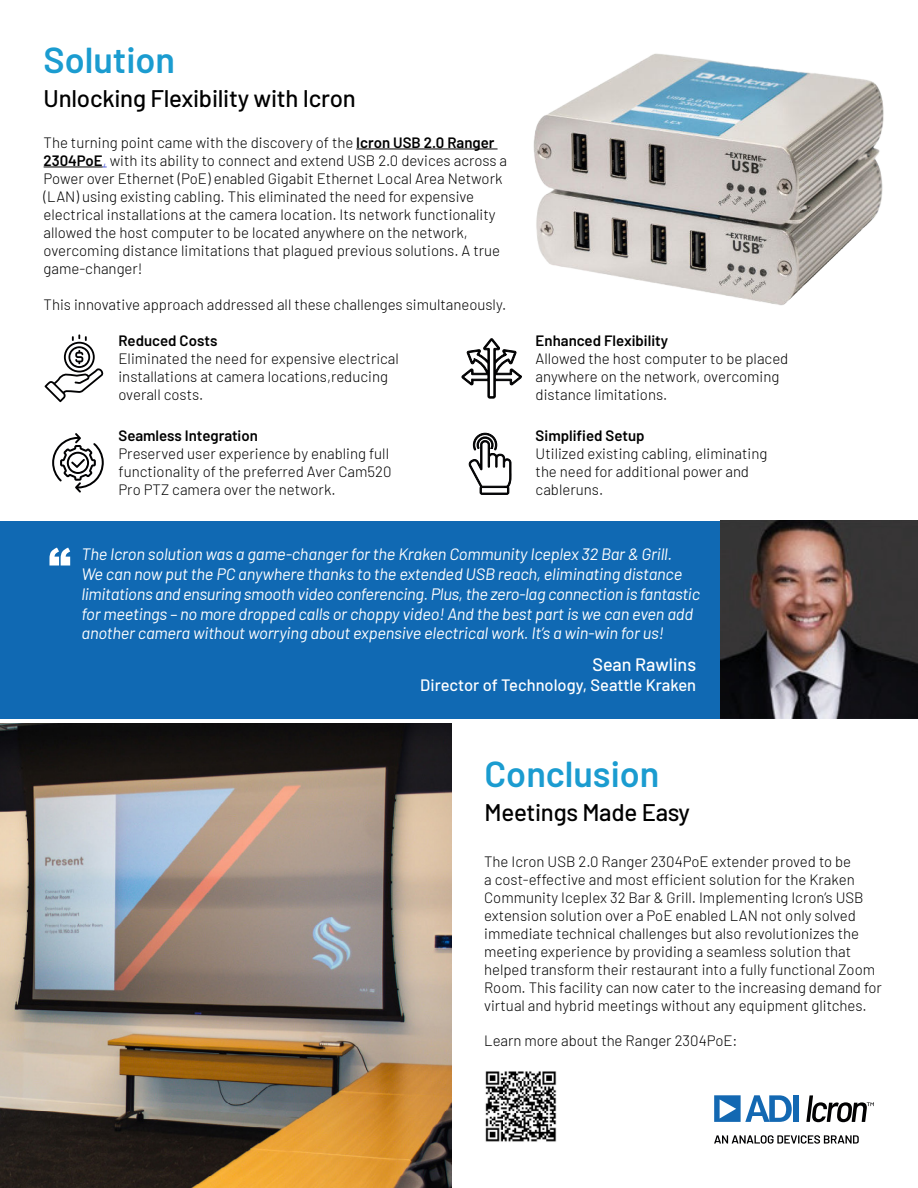
<style>
.page{position:relative;width:918px;height:1188px;background:#fff}
.page>*{position:absolute;margin:0;border:0;box-sizing:border-box;transform-origin:0 0}
.t1{font:600 36px "Barlow";color:#1b9cd0}
.t2{font:500 24px "Barlow";letter-spacing:-.01em;color:#000}
.t3{font:500 18px "Barlow";color:#fff}
.t4{font:italic 16.5px/19.8px "Barlow";letter-spacing:-.01em;color:#fff}
.t5{font:500 16.5px "Barlow";color:#fff}
.t6{font:300 15px/18px "Barlow";color:#000}
.t7{font:600 15px "Barlow";color:#000}
.s1{font-weight:600}
.s2{color:#4f5cd6}
</style>
<div class="page">
<div style="left:0;top:521px;width:918px;height:198px;background:#1069b3"></div>
<svg style="left:714px;top:1095px;width:78px;height:27px"></svg>
<div style="left:793px;top:1095px;width:6px;height:27px;background:#1368b2"></div>
<svg style="left:806px;top:1095px;width:68px;height:27px"></svg>
<svg style="left:714px;top:1135px;width:145px;height:9px"></svg>
<img style="left:0;top:723px;width:451px;height:465px">
<img style="left:721px;top:520px;width:197px;height:199px">
<img style="left:485px;top:1071px;width:71px;height:71px">
<hr style="left:356px;top:149px;width:142px;height:1px;background:#000">
<hr style="left:44px;top:167px;width:59px;height:1px;background:#000">
<img style="left:533px;top:53px;width:351px;height:252px">
<svg style="left:469px;top:433px;width:42px;height:62px"></svg>
<svg style="left:462px;top:338px;width:60px;height:61px"></svg>
<svg style="left:45px;top:334px;width:59px;height:68px"></svg>
<svg style="left:52px;top:433px;width:52px;height:60px"></svg>
<svg style="left:50px;top:548px;width:20px;height:18px"></svg>
<h1 class="t1" style="left:44px;top:47px;width:133px">Solution</h1>
<h2 class="t2" style="left:44px;top:90px;width:314px">Unlocking Flexibility with Icron</h2>
<p class="t6" style="left:44px;top:135px;width:465px">The turning point came with the discovery of the <span class="s1">Icron USB 2.0 Ranger 2304PoE</span><span class="s2">,</span> with its ability to connect and extend USB 2.0 devices across a Power over Ethernet (PoE) enabled Gigabit Ethernet Local Area Network (LAN) using existing cabling. This eliminated the need for expensive electrical installations at the camera location. Its network functionality allowed the host computer to be located anywhere on the network, overcoming distance limitations that plagued previous solutions. A true game-changer!</p>
<p class="t6" style="left:44px;top:297px;width:464px">This innovative approach addressed all these challenges simultaneously.</p>
<p class="t7" style="left:118px;top:336px;width:100px">Reduced Costs</p>
<p class="t6" style="left:118px;top:351px;width:282px">Eliminated the need for expensive electrical installations at camera locations,reducing overall costs.</p>
<p class="t7" style="left:118px;top:430px;width:141px">Seamless Integration</p>
<p class="t6" style="left:118px;top:446px;width:275px">Preserved user experience by enabling full functionality of the preferred Aver Cam520<br>Pro PTZ camera over the network.</p>
<p class="t7" style="left:536px;top:336px;width:134px">Enhanced Flexibility</p>
<p class="t6" style="left:536px;top:351px;width:254px">Allowed the host computer to be placed anywhere on the network, overcoming distance limitations.</p>
<p class="t7" style="left:536px;top:424px;width:110px">Simplified Setup</p>
<p class="t6" style="left:536px;top:446px;width:233px">Utilized existing cabling, eliminating the need for additional power and cableruns.</p>
<p class="t4" style="left:81px;top:546px;width:620px">The Icron solution was a game-changer for the Kraken Community Iceplex 32 Bar &amp; Grill.<br>We can now put the PC anywhere thanks to the extended USB reach, eliminating distance limitations and ensuring smooth video conferencing. Plus, the zero-lag connection is fantastic for meetings – no more dropped calls or choppy video! And the best part is we can even add another camera without worrying about expensive electrical work. It’s a win-win for us!</p>
<p class="t3" style="left:592px;top:658px;width:105px">Sean Rawlins</p>
<p class="t5" style="left:420px;top:679px;width:277px">Director of Technology, Seattle Kraken</p>
<h1 class="t1" style="left:484px;top:761px;width:177px">Conclusion</h1>
<h2 class="t2" style="left:484px;top:804px;width:207px">Meetings Made Easy</h2>
<p class="t6" style="left:484px;top:854px;width:399px">The Icron USB 2.0 Ranger 2304PoE extender proved to be<br>a cost-effective and most efocient solution for the Kraken Community Iceplex 32 Bar &amp; Grill. Implementing Icron’s USB extension solution over a PoE enabled LAN not only solved immediate technical challenges but also revolutionizes the meeting experience by providing a seamless solution that helped transform their restaurant into a fully functional Zoom Room. This facility can now cater to the increasing demand for virtual and hybrid meetings without any equipment glitches.</p>
<p class="t6" style="left:484px;top:1033px;width:255px">Learn more about the Ranger 2304PoE:</p>
</div>
